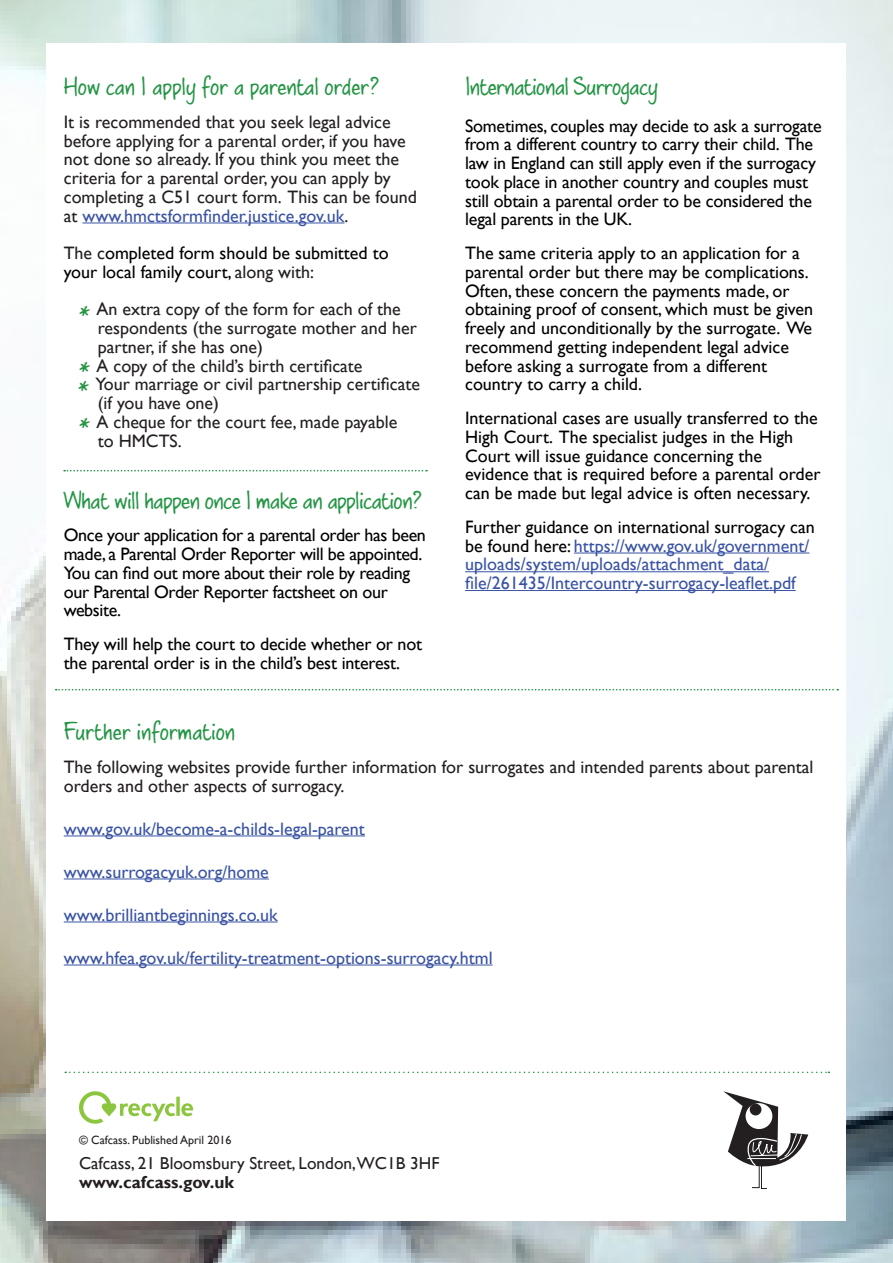
<style>
.page{position:relative;width:893px;height:1263px;background:#fff}
.page>*{position:absolute;margin:0;border:0;box-sizing:border-box;transform-origin:0 0}
.Headline{font:24px "Crossword Belle";letter-spacing:-.02em;color:#259545}
.Headline-2{font:24px "Crossword Belle";color:#259545}
.Headline-3{font:18px/18.8px "Gill Sans";letter-spacing:-.01em;color:#000}
.Headline-4{font:18px/18.8px "Gill Sans";color:#231f20}
.Headline-5{font:18px/18.8px "Gill Sans";color:#3953a4}
.t1{font:17.25px/19.5px "Gill Sans";color:#231f20}
.t2{font:12px "Gill Sans";color:#231f20}
.s1{color:#3953a4}
.s2{color:#231f20}
.s3{font-family:"Crossword Belle";font-size:24px;color:#259545}
.s4{color:#000}
.s5{font-weight:700}
</style>
<div class="page">
<img style="left:0;top:0;width:893px;height:1263px">
<div style="left:47px;top:43px;width:799px;height:1177px;background:#fff"></div>
<hr style="left:82px;top:223px;width:262px;height:1px;background:#3953a4">
<hr style="left:574px;top:553px;width:235px;height:1px;background:#3953a4">
<hr style="left:465px;top:571px;width:304px;height:1px;background:#3953a4">
<hr style="left:465px;top:590px;width:331px;height:1px;background:#3953a4">
<svg style="left:79px;top:1091px;width:114px;height:33px"></svg>
<svg style="left:723px;top:1091px;width:85px;height:98px"></svg>
<svg style="left:65px;top:1071px;width:764px;height:2px"></svg>
<svg style="left:64px;top:470px;width:363px;height:1px"></svg>
<svg style="left:56px;top:689px;width:782px;height:1px"></svg>
<hr style="left:64px;top:835px;width:301px;height:1px;background:#3953a4">
<hr style="left:64px;top:878px;width:205px;height:1px;background:#3953a4">
<hr style="left:64px;top:921px;width:214px;height:1px;background:#3953a4">
<hr style="left:64px;top:964px;width:429px;height:1px;background:#3953a4">
<p class="Headline-2" style="left:64px;top:69px;width:317px">How can I apply for a parental order?</p>
<p class="Headline-4" style="left:64px;top:113px;width:355px">It is recommended that you seek legal advice before applying for a parental order, if you have not done so already. If you think you meet the criteria for a parental order, you can apply by completing a C51 court form. This can be found at <span class="s1">www.hmctsformfinder.justice.gov.uk</span>.</p>
<p class="Headline-3" style="left:64px;top:244px;width:326px"><span class="s2">The c</span>ompleted form should be submitted to your local family court, <span class="s2">along with:</span></p>
<p class="Headline-4" style="left:79px;top:300px;width:324px"><span class="s3">*</span> An extra copy of the form for each of the</p>
<p class="Headline-4" style="left:98px;top:319px;width:321px">respondents (the surrogate mother and her</p>
<p class="Headline-4" style="left:98px;top:338px;width:167px">partner, if she has one)</p>
<p class="Headline-4" style="left:79px;top:357px;width:285px"><span class="s3">*</span> A copy of the child’s birth certificate</p>
<p class="Headline-4" style="left:78px;top:375px;width:344px"><span class="s3">*</span> Your marriage or civil partnership certificate</p>
<p class="Headline-4" style="left:98px;top:394px;width:123px">(if you have one)</p>
<p class="Headline-4" style="left:79px;top:413px;width:320px"><span class="s3">*</span> A cheque for the court fee, made payable</p>
<p class="Headline-4" style="left:98px;top:432px;width:85px">to HMCTS.</p>
<p class="Headline" style="left:64px;top:483px;width:360px">What will happen once I make an application?</p>
<p class="Headline-3" style="left:64px;top:526px;width:364px">Once your application for a parental order has been made, a Parental Order Reporter will be appointed.<br>You can find out more about their role by reading our Parental Order Reporter factsheet on our website.</p>
<p class="Headline-3" style="left:64px;top:635px;width:360px">They will help the court to decide whether or not the parental order is in the child’s best interest.</p>
<p class="Headline" style="left:465px;top:69px;width:195px">International Surrogacy</p>
<p class="Headline-3" style="left:465px;top:117px;width:358px">Sometimes, couples may decide to ask a surrogate from a different country to carry their child. The law in England can still apply even if the surrogacy took place in another country and couples must still obtain a parental order to be considered the legal parents in the UK.</p>
<p class="Headline-3" style="left:465px;top:244px;width:349px">The same criteria apply to an application for a parental order but there may be complications.<br>Often, these concern the payments made, or obtaining proof of consent, which must be given freely and unconditionally by the surrogate. We recommend getting independent legal advice before asking a surrogate from a different country to carry a child.</p>
<p class="Headline-3" style="left:465px;top:409px;width:357px">International cases are usually transferred to the High Court. The specialist judges in the High Court will issue guidance concerning the evidence that is required before a parental order can be made but legal advice is often necessary.</p>
<p class="Headline-5" style="left:465px;top:518px;width:351px"><span class="s4">Further guidance on international surrogacy can be found here:</span> https://www.gov.uk/government/ uploads/system/uploads/attachment_data/ file/261435/Intercountry-surrogacy-leaflet.pdf</p>
<p class="Headline-2" style="left:64px;top:714px;width:173px">Further information</p>
<p class="Headline-4" style="left:64px;top:758px;width:751px">The following websites provide further information for surrogates and intended parents about parental orders and other aspects of surrogacy.</p>
<p class="Headline-5" style="left:64px;top:819px;width:303px">www.gov.uk/become-a-childs-legal-parent</p>
<p class="Headline-5" style="left:64px;top:862px;width:207px">www.surrogacyuk.org/home</p>
<p class="Headline-5" style="left:64px;top:905px;width:215px">www.brilliantbeginnings.co.uk</p>
<p class="Headline-5" style="left:64px;top:948px;width:430px">www.hfea.gov.uk/fertility-treatment-options-surrogacy.html</p>
<p class="t2" style="left:79px;top:1133px;width:154px">© Cafcass. Published April 2016</p>
<p class="t1" style="left:79px;top:1153px;width:362px">Cafcass, 21 Bloomsbury Street, London,WC1B 3HF <span class="s5">www.cafcass.gov.uk</span></p>
</div>
